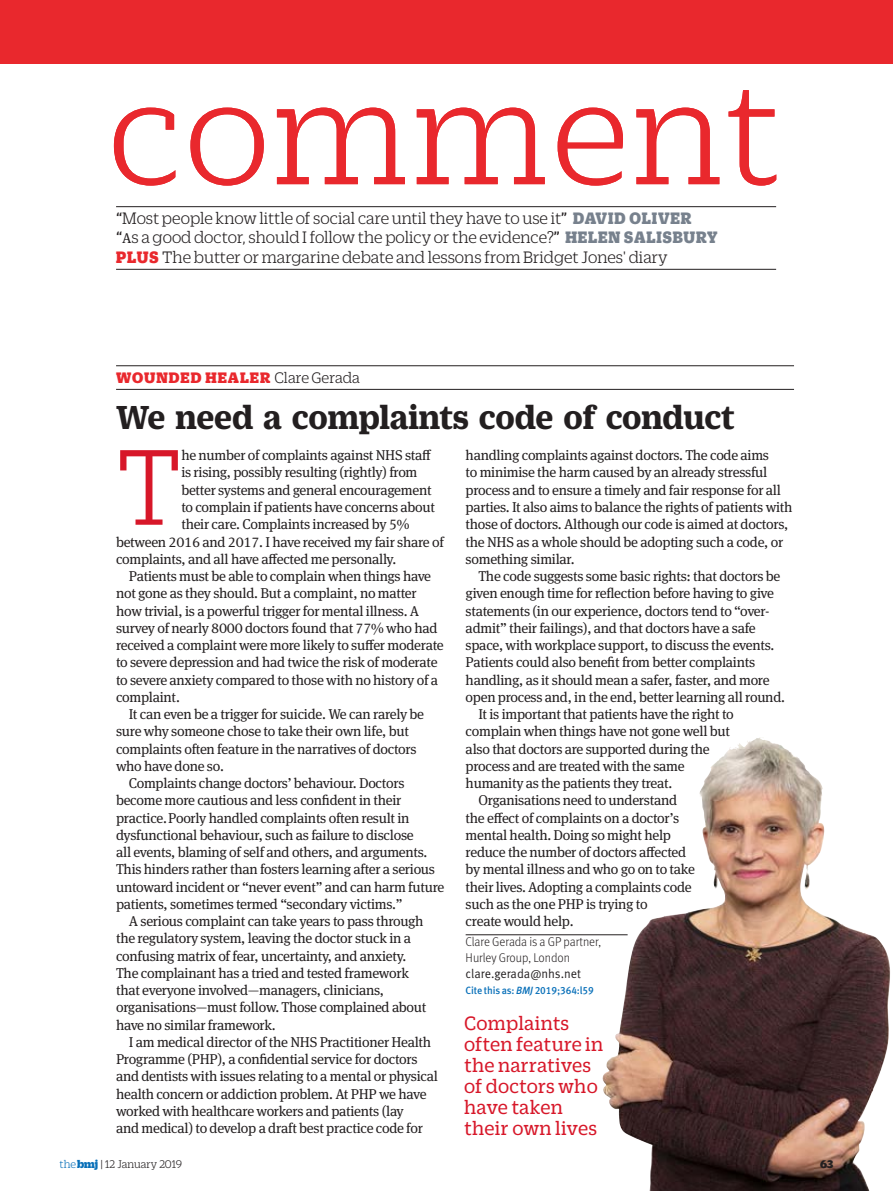
<style>
.page{position:relative;width:893px;height:1191px;background:#fff}
.page>*{position:absolute;margin:0;border:0;box-sizing:border-box;transform-origin:0 0}
.t1{font:300 157.5px "Duplicate Slab";letter-spacing:.02em;color:#e9282d}
.BODY{font:300 116.7px "Duplicate Slab";color:#d71729}
.t2{font:700 36px "Duplicate Ionic";letter-spacing:-.01em;color:#231f20;scale:.95 1}
.QUOTE{font:21px/21px "Duplicate Slab";letter-spacing:.01em;color:#d71729}
.MINI_STRAP{font:300 18px/19.5px "Duplicate Slab";color:#231f20}
.MINI_STRAP-2{font:900 16.5px "Duplicate Slab";letter-spacing:.06em;color:#e9282d}
.BODY_INDENT{font:14.25px/17.2px "Meta Serif Pro";letter-spacing:-.02em;color:#231f20}
.BODY-2{font:14.25px "Meta Serif Pro";letter-spacing:-.02em;color:#231f20}
.COMMENT_AUTHOR_ADDRE{font:300 12.75px/15.8px "Meta Pro";color:#231f20;scale:.95 1}
.t3{font:300 12px "Duplicate Slab";color:#231f20}
.t4{font:900 12px "Duplicate Slab";color:#231f20}
.CITATION{font:500 10.5px "Meta Pro";letter-spacing:-.01em;color:#0970b9;scale:.95 1}
.s1{font-weight:400}
.s2{font-weight:900;color:#77818d}
.s3{font-family:"Meta Serif Pro";font-weight:400;font-size:14.25px}
.s4{font-weight:900;color:#e9282d}
.s5{font-weight:300;color:#231f20}
.s6{font-family:"Meta Pro Normal";font-weight:400}
.s7{font-style:italic}
.s8{color:#0970b9}
.s9{font-weight:900;color:#0970b9}
</style>
<div class="page">
<div style="left:0;top:0;width:893px;height:64px;background:#e9282d"></div>
<img style="left:602px;top:737px;width:267px;height:454px">
<hr style="left:466px;top:934px;width:162px;height:1px;background:#231f20">
<hr style="left:116px;top:365px;width:678px;height:1px;background:#231f20">
<hr style="left:116px;top:389px;width:678px;height:1px;background:#231f20">
<hr style="left:116px;top:206px;width:660px;height:1px;background:#231f20">
<hr style="left:116px;top:269px;width:660px;height:1px;background:#231f20">
<p class="t1" style="left:109px;top:36px;width:674px">comment</p>
<p class="MINI_STRAP" style="left:116px;top:207px;width:603px"><span class="s1">“</span>Most people know little of social care until they have to use it<span class="s1">”</span> <span class="s2">DAVID OLIVER </span><span class="s1">“</span><span class="s3">A</span>s a good doctor, should I follow the policy or the evidence?<span class="s1">”</span> <span class="s2">HELEN SALISBURY<br></span><span class="s4">PLUS</span> The butter or margarine debate and lessons from Bridget Jones' diary</p>
<p class="MINI_STRAP-2" style="left:116px;top:366px;width:245px">WOUNDED HEALER <span class="s5">Clare Gerada</span></p>
<p class="t2" style="left:116px;top:391px;width:653px">We need a complaints code of conduct</p>
<p class="BODY" style="left:116px;top:415px;width:67px">T</p>
<p class="BODY-2" style="left:181px;top:445px;width:251px">he number of complaints against NHS staff</p>
<p class="BODY-2" style="left:181px;top:462px;width:238px">is rising, possibly resulting (rightly) from</p>
<p class="BODY-2" style="left:181px;top:479px;width:252px">better systems and general encouragement</p>
<p class="BODY-2" style="left:181px;top:497px;width:255px">to complain if patients have concerns about</p>
<p class="BODY-2" style="left:181px;top:514px;width:230px">their care. Complaints increased by 5%</p>
<p class="BODY-2" style="left:116px;top:531px;width:329px">between 2016 and 2017. I have received my fair share of</p>
<p class="BODY-2" style="left:116px;top:548px;width:282px">complaints, and all have affected me personally.</p>
<p class="BODY_INDENT" style="left:116px;top:566px;width:329px;text-indent:13px">Patients must be able to complain when things have not gone as they should. But a complaint, no matter how trivial, is a powerful trigger for mental illness. A survey of nearly 8000 doctors found that 77% who had received a complaint were more likely to suffer moderate to severe depression and had twice the risk of moderate to severe anxiety compared to those with no history of a complaint.</p>
<p class="BODY_INDENT" style="left:116px;top:704px;width:310px;text-indent:13px">It can even be a trigger for suicide. We can rarely be sure why someone chose to take their own life, but complaints often feature in the narratives of doctors who have done so.</p>
<p class="BODY_INDENT" style="left:116px;top:773px;width:330px;text-indent:13px">Complaints change doctors’ behaviour. Doctors become more cautious and less confident in their practice.Poorly handled complaints often result in dysfunctional behaviour, such as failure to disclose<br>all events, blaming of self and others, and arguments.<br>This hinders rather than fosters learning after a serious untoward incident or “never event” and can harm future patients, sometimes termed “secondary victims.”</p>
<p class="BODY_INDENT" style="left:116px;top:911px;width:312px;text-indent:13px">A serious complaint can take years to pass through the regulatory system, leaving the doctor stuck in a confusing matrix of fear, uncertainty, and anxiety.<br>The complainant has a tried and tested framework that everyone involved—managers, clinicians, organisations—must follow. Those complained about have no similar framework.</p>
<p class="BODY_INDENT" style="left:116px;top:1032px;width:323px;text-indent:13px">I am medical director of the NHS Practitioner Health Programme (PHP), a confidential service for doctors and dentists with issues relating to a mental or physical health concern or addiction problem. At PHP we have worked with healthcare workers and patients (lay<br>and medical) to develop a draft best practice code for</p>
<p class="BODY_INDENT" style="left:466px;top:446px;width:328px">handling complaints against doctors. The code aims<br>to minimise the harm caused by an already stressful process and to ensure a timely and fair response for all parties. It also aims to balance the rights of patients with those of doctors. Although our code is aimed at doctors, the NHS as a whole should be adopting such a code, or something similar.</p>
<p class="BODY_INDENT" style="left:466px;top:566px;width:321px;text-indent:13px">The code suggests some basic rights: that doctors be given enough time for reflection before having to give statements (in our experience, doctors tend to “over&shy;admit” their failings), and that doctors have a safe space, with workplace support, to discuss the events.<br>Patients could also benefit from better complaints handling, as it should mean a safer, faster, and more open process and, in the end, better learning all round.</p>
<p class="BODY_INDENT" style="left:466px;top:704px;width:270px;text-indent:13px">It is important that patients have the right to complain when things have not gone well but also that doctors are supported during the process and are treated with the same humanity as the patients they treat.</p>
<p class="BODY_INDENT" style="left:466px;top:791px;width:231px;text-indent:13px">Organisations need to understand the effect of complaints on a doctor’s mental health. Doing so might help reduce the number of doctors affected by mental illness and who go on to take their lives. Adopting a complaints code such as the one PHP is trying to<br>create would help.</p>
<p class="COMMENT_AUTHOR_ADDRE" style="left:466px;top:933px;width:144px">Clare Gerada is a GP partner,<br>Hurley Group, London <span class="s6">clare.gerada@nhs.net</span></p>
<p class="CITATION" style="left:466px;top:982px;width:136px">Cite this as: <span class="s7">BMJ</span> 2019;364:l59</p>
<p class="QUOTE" style="left:464px;top:1011px;width:141px">Complaints often feature in the narratives of doctors who have taken their own lives</p>
<p class="t3" style="left:60px;top:1156px;width:124px"><span class="s8">the</span> <span class="s9">bmj</span> | 12 January 2019</p>
<p class="t4" style="left:820px;top:1155px;width:15px">63</p>
</div>
